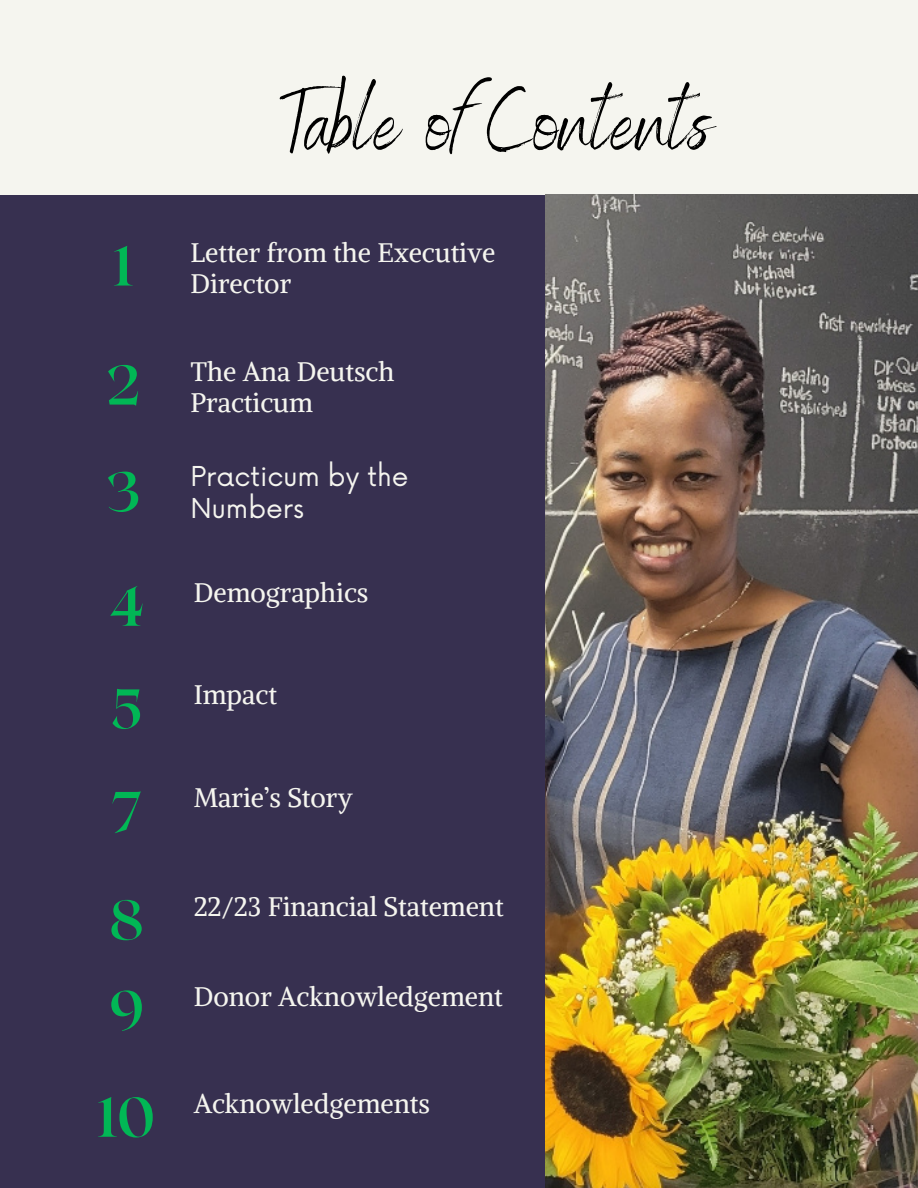
<style>
.page{position:relative;width:918px;height:1188px;background:#fff}
.page>*{position:absolute;margin:0;border:0;box-sizing:border-box;transform-origin:0 0}
.t1{font:87.75px "Benedict";color:#000}
.t2{font:700 55.5px "Roxborough CF";color:#01b755}
.t3{font:26.7px "Alike";color:#f5f5ef}
.t4{font:26.7px "Now";color:#f5f5ef}
</style>
<div class="page">
<div style="left:0;top:194px;width:544px;height:993px;background:#373050"></div>
<div style="left:0;top:0;width:918px;height:195px;background:#f5f5ef"></div>
<img style="left:545px;top:194px;width:373px;height:994px">
<p class="t2" style="left:114px;top:230px;width:20px">1</p>
<p class="t2" style="left:106px;top:349px;width:37px">2</p>
<p class="t2" style="left:106px;top:456px;width:36px">3</p>
<p class="t2" style="left:109px;top:570px;width:37px">4</p>
<p class="t2" style="left:111px;top:673px;width:34px">5</p>
<p class="t2" style="left:111px;top:775px;width:32px">7</p>
<p class="t2" style="left:110px;top:884px;width:36px">8</p>
<p class="t2" style="left:109px;top:975px;width:36px">9</p>
<p class="t2" style="left:98px;top:1081px;width:59px">10</p>
<p class="t1" style="left:280px;top:66px;width:433px">Table of Contents</p>
<p class="t3" style="left:191px;top:235px;width:306px">Letter from the Executive</p>
<p class="t3" style="left:191px;top:267px;width:102px">Director</p>
<p class="t3" style="left:191px;top:354px;width:205px">The Ana Deutsch</p>
<p class="t3" style="left:191px;top:386px;width:124px">Practicum</p>
<p class="t4" style="left:191px;top:462px;width:220px">Practicum by the</p>
<p class="t4" style="left:191px;top:493px;width:115px">Numbers</p>
<p class="t3" style="left:194px;top:576px;width:176px">Demographics</p>
<p class="t3" style="left:194px;top:678px;width:85px">Impact</p>
<p class="t3" style="left:194px;top:781px;width:161px">Marie’s Story</p>
<p class="t3" style="left:194px;top:889px;width:311px">22/23 Financial Statement</p>
<p class="t3" style="left:194px;top:980px;width:311px">Donor Acknowledgement</p>
<p class="t3" style="left:194px;top:1087px;width:238px">Acknowledgements</p>
</div>
